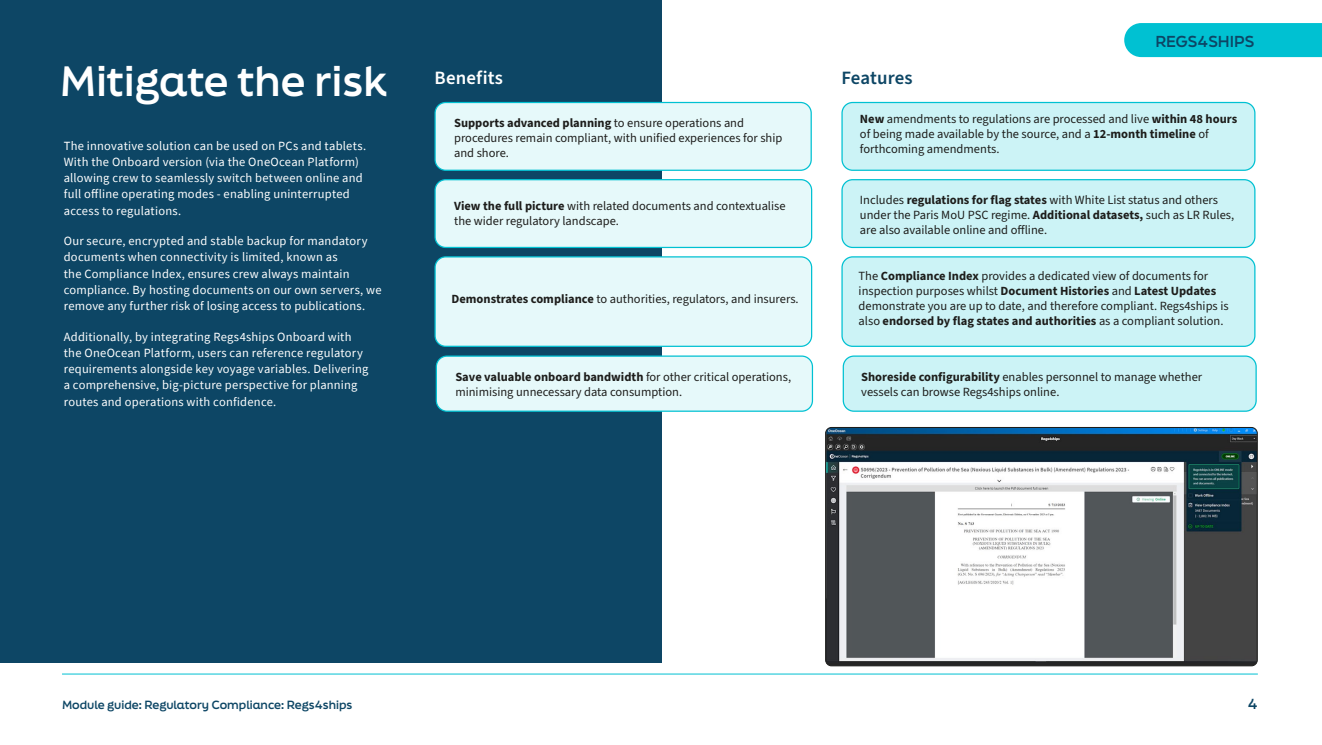
<style>
.page{position:relative;width:1322px;height:745px;background:#fff}
.page>*{position:absolute;margin:0;border:0;box-sizing:border-box;transform-origin:0 0}
.t1{font:700 40px "Final Six";color:#fff}
.t2{font:600 18.88px "Source Sans Pro";letter-spacing:.01em;color:#fff}
.t3{font:600 18.88px "Source Sans Pro";letter-spacing:.005em;color:#0d4665}
.t4{font:700 15px "Final Six";color:#0d4665}
.t5{font:700 13.75px "Final Six";color:#0d4665}
.t6{font:12.5px/15px "Source Sans 3";color:#1d1d1b}
.t7{font:12.5px/16.2px "Source Sans Pro";letter-spacing:.015em;color:#fff}
.t8{font:700 11.25px "Final Six";color:#0d4665}
.s1{font-weight:700}
</style>
<div class="page">
<div style="left:0;top:0;width:661px;height:662px;background:#0d4665"></div>
<img style="left:826px;top:428px;width:431px;height:237px">
<div style="left:825px;top:426px;width:432px;height:240px;border:1px solid #1d1d1b;border-radius:6px"></div>
<div style="left:842px;top:102px;width:413px;height:68px;background:#ccf3f6;border-radius:11px"></div>
<div style="left:841px;top:102px;width:414px;height:69px;border:1px solid #00c1d2;border-radius:11px"></div>
<div style="left:842px;top:179px;width:413px;height:68px;background:#ccf3f6;border-radius:11px"></div>
<div style="left:841px;top:179px;width:414px;height:69px;border:1px solid #00c1d2;border-radius:11px"></div>
<div style="left:435px;top:179px;width:376px;height:68px;background:#e6f9fa;border-radius:11px"></div>
<div style="left:434px;top:179px;width:378px;height:69px;border:1px solid #00c1d2;border-radius:11px"></div>
<div style="left:435px;top:102px;width:376px;height:68px;background:#e6f9fa;border-radius:11px"></div>
<div style="left:434px;top:102px;width:378px;height:69px;border:1px solid #00c1d2;border-radius:11px"></div>
<div style="left:842px;top:257px;width:413px;height:89px;background:#ccf3f6;border-radius:11px"></div>
<div style="left:841px;top:256px;width:414px;height:91px;border:1px solid #00c1d2;border-radius:11px"></div>
<div style="left:435px;top:257px;width:376px;height:89px;background:#e6f9fa;border-radius:11px"></div>
<div style="left:434px;top:256px;width:378px;height:91px;border:1px solid #00c1d2;border-radius:11px"></div>
<div style="left:843px;top:356px;width:413px;height:55px;background:#ccf3f6;border-radius:11px"></div>
<div style="left:842px;top:355px;width:414px;height:56px;border:1px solid #00c1d2;border-radius:11px"></div>
<div style="left:436px;top:356px;width:376px;height:55px;background:#e6f9fa;border-radius:11px"></div>
<div style="left:436px;top:355px;width:377px;height:56px;border:1px solid #00c1d2;border-radius:11px"></div>
<div style="left:1124px;top:23px;width:198px;height:34px;background:#00c1d2"></div>
<hr style="left:62px;top:673px;width:1196px;height:1px;background:#00c1d2">
<h1 class="t1" style="left:60px;top:52px;width:329px">Mitigate the risk</h1>
<p class="t7" style="left:64px;top:137px;width:304px">The innovative solution can be used on PCs and tablets.<br>With the Onboard version (via the OneOcean Platform) allowing crew to seamlessly switch between online and full offline operating modes - enabling uninterrupted access to regulations.</p>
<p class="t7" style="left:64px;top:232px;width:319px">Our secure, encrypted and stable backup for mandatory documents when connectivity is limited, known as<br>the Compliance Index, ensures crew always maintain compliance. By hosting documents on our own servers, we remove any further risk of losing access to publications.</p>
<p class="t7" style="left:64px;top:328px;width:306px">Additionally, by integrating Regs4ships Onboard with the OneOcean Platform, users can reference regulatory requirements alongside key voyage variables. Delivering a comprehensive, big-picture perspective for planning routes and operations with confidence.</p>
<h2 class="t2" style="left:434px;top:65px;width:70px">Benefits</h2>
<h2 class="t3" style="left:841px;top:65px;width:73px">Features</h2>
<p class="t4" style="left:1155px;top:30px;width:101px">REGS4SHIPS</p>
<p class="t6" style="left:454px;top:115px;width:330px"><span class="s1">Supports advanced planning</span> to ensure operations and procedures remain compliant, with unified experiences for ship and shore.</p>
<p class="t6" style="left:860px;top:111px;width:379px"><span class="s1">New</span> amendments to regulations are processed and live <span class="s1">within 48 hours </span>of being made available by the source, and a <span class="s1">12-month timeline</span> of forthcoming amendments.</p>
<p class="t6" style="left:454px;top:198px;width:333px"><span class="s1">View the full picture</span> with related documents and contextualise the wider regulatory landscape.</p>
<p class="t6" style="left:451px;top:291px;width:349px"><span class="s1">Demonstrates compliance</span> to authorities, regulators, and insurers.</p>
<p class="t6" style="left:860px;top:192px;width:376px">Includes <span class="s1">regulations for flag states</span> with White List status and others under the Paris MoU PSC regime. <span class="s1">Additional datasets,</span> such as LR Rules, are also available online and offline.</p>
<p class="t6" style="left:858px;top:268px;width:371px">The <span class="s1">Compliance Index</span> provides a dedicated view of documents for inspection purposes whilst <span class="s1">Document Histories</span> and <span class="s1">Latest Updates </span>demonstrate you are up to date, and therefore compliant. Regs4ships is also <span class="s1">endorsed by flag states and authorities</span> as a compliant solution.</p>
<p class="t6" style="left:455px;top:369px;width:337px"><span class="s1">Save valuable onboard bandwidth</span> for other critical operations, minimising unnecessary data consumption.</p>
<p class="t6" style="left:861px;top:369px;width:342px"><span class="s1">Shoreside configurability</span> enables personnel to manage whether vessels can browse Regs4ships online.</p>
<p class="t8" style="left:62px;top:696px;width:292px">Module guide: Regulatory Compliance: Regs4ships</p>
<p class="t5" style="left:1248px;top:693px;width:11px">4</p>
</div>
